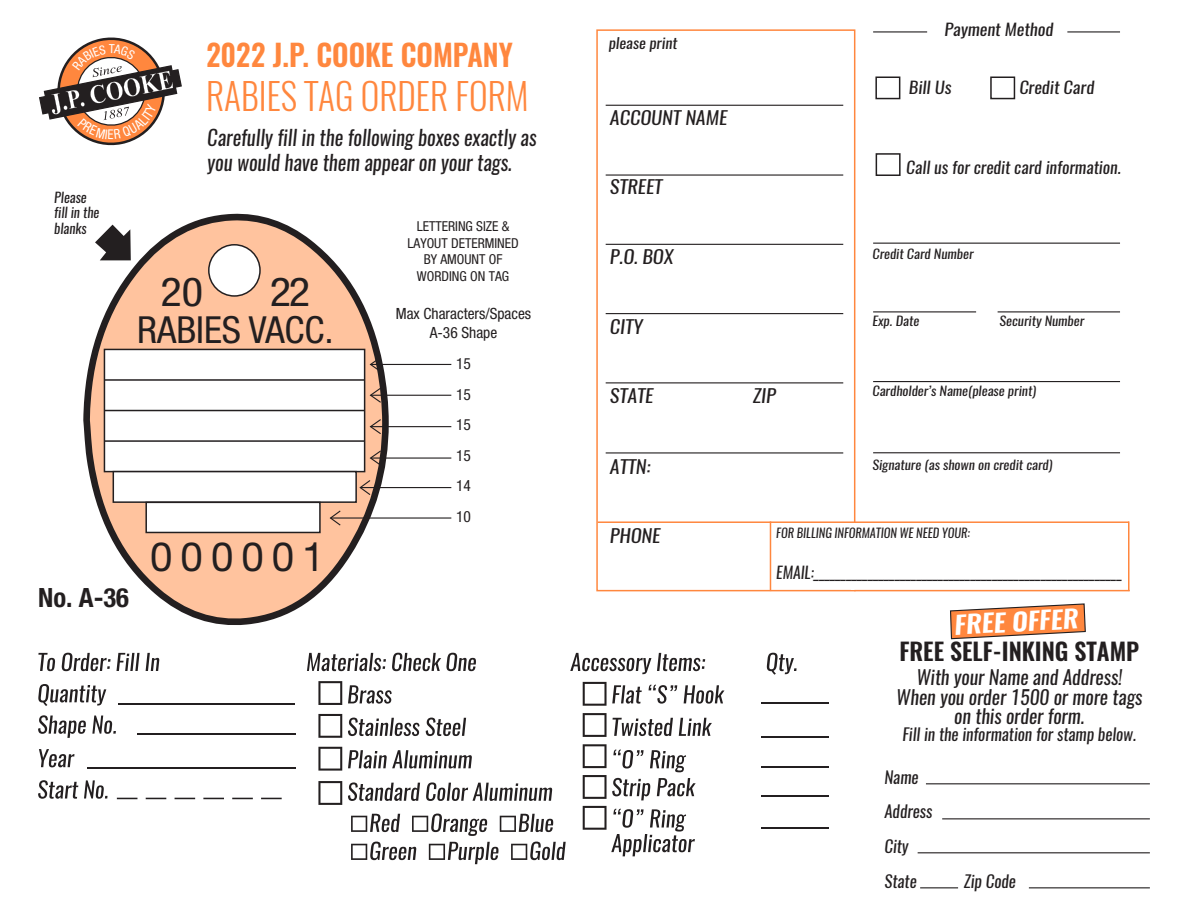
<style>
.page{position:relative;width:1188px;height:918px;background:#fff}
.page>*{position:absolute;margin:0;border:0;box-sizing:border-box;transform-origin:0 0}
.t1{font:40.35px "Helvetica Neue LT Std";color:#231f20}
.t2{font:condensed 39.9px "Helvetica Neue LT Std";color:#231f20;scale:1.11 1}
.t3{font:condensed 37.35px "Helvetica Neue LT Std";color:#231f20}
.t4{font:300 36.9px "Oswald";color:#ff873e;scale:.96 1}
.t5{font:600 29.85px "Oswald";color:#ff873e;scale:.96 1}
.t6{font:700 condensed 26.55px "Helvetica Neue LT Std";color:#231f20}
.t7{font:italic 600 24.6px "Oswald";color:#fff;scale:1.11 1}
.t8{font:600 23.85px "Oswald";color:#231f20}
.t9{font:italic 21.15px/25.3px "Oswald";color:#231f20;scale:.96 1}
.t10{font:italic 19.5px/19.5px "Oswald";color:#231f20;text-align:center}
.t11{font:italic 18.3px "Oswald";color:#231f20;scale:1.1 1}
.t12{font:italic 16.8px/34.7px "Oswald";color:#231f20}
.t13{font:italic 16.5px "Oswald";color:#231f20;scale:.96 1}
.t14{font:italic 16.5px "Oswald";color:#231f20;scale:1.05 1}
.t15{font:italic 16.5px "Oswald";color:#231f20;scale:1.1 1}
.t16{font:condensed 15.45px/30.6px "Helvetica Neue LT Std";color:#231f20;text-align:center}
.t17{font:italic 14.55px "Oswald";color:#231f20;scale:1.1 1}
.t18{font:italic 13.95px/15.5px "Oswald";color:#231f20}
.t19{font:condensed 13.65px/16.5px "Helvetica Neue LT Std";color:#231f20;text-align:center}
.t20{font:italic 12.75px "Oswald";color:#231f20;scale:1.1 1}
.t21{font:italic 12.75px "Oswald";color:#231f20;scale:.96 1}
</style>
<div class="page">
<svg style="left:950px;top:603px;width:136px;height:37px"></svg>
<hr style="left:926px;top:783px;width:224px;height:1px;background:#231f20">
<hr style="left:942px;top:818px;width:208px;height:1px;background:#231f20">
<hr style="left:918px;top:852px;width:232px;height:1px;background:#231f20">
<hr style="left:1029px;top:887px;width:121px;height:1px;background:#231f20">
<hr style="left:920px;top:887px;width:38px;height:1px;background:#231f20">
<hr style="left:761px;top:827px;width:67px;height:2px;background:#231f20">
<hr style="left:761px;top:795px;width:67px;height:2px;background:#231f20">
<hr style="left:761px;top:766px;width:67px;height:2px;background:#231f20">
<hr style="left:761px;top:736px;width:67px;height:1px;background:#231f20">
<hr style="left:761px;top:702px;width:67px;height:2px;background:#231f20">
<svg style="left:570px;top:653px;width:81px;height:21px"></svg>
<svg style="left:657px;top:653px;width:48px;height:18px"></svg>
<svg style="left:767px;top:653px;width:30px;height:22px"></svg>
<svg style="left:649px;top:685px;width:28px;height:19px"></svg>
<svg style="left:684px;top:685px;width:40px;height:19px"></svg>
<svg style="left:613px;top:718px;width:60px;height:18px"></svg>
<svg style="left:679px;top:718px;width:33px;height:18px"></svg>
<svg style="left:583px;top:682px;width:59px;height:24px"></svg>
<svg style="left:583px;top:713px;width:24px;height:24px"></svg>
<svg style="left:583px;top:744px;width:113px;height:56px"></svg>
<svg style="left:583px;top:806px;width:112px;height:50px"></svg>
<hr style="left:87px;top:767px;width:208px;height:2px;background:#231f20">
<hr style="left:137px;top:734px;width:158px;height:1px;background:#231f20">
<hr style="left:119px;top:703px;width:176px;height:2px;background:#231f20">
<svg style="left:38px;top:653px;width:17px;height:18px"></svg>
<svg style="left:62px;top:653px;width:78px;height:18px"></svg>
<svg style="left:146px;top:653px;width:13px;height:18px"></svg>
<svg style="left:38px;top:684px;width:68px;height:22px"></svg>
<svg style="left:38px;top:715px;width:48px;height:23px"></svg>
<svg style="left:92px;top:716px;width:24px;height:18px"></svg>
<svg style="left:39px;top:749px;width:36px;height:18px"></svg>
<svg style="left:38px;top:780px;width:40px;height:19px"></svg>
<svg style="left:84px;top:780px;width:24px;height:19px"></svg>
<svg style="left:117px;top:798px;width:20px;height:1px"></svg>
<svg style="left:146px;top:798px;width:20px;height:1px"></svg>
<svg style="left:175px;top:798px;width:20px;height:1px"></svg>
<svg style="left:203px;top:798px;width:21px;height:1px"></svg>
<svg style="left:232px;top:798px;width:21px;height:1px"></svg>
<svg style="left:261px;top:798px;width:21px;height:1px"></svg>
<svg style="left:307px;top:653px;width:79px;height:18px"></svg>
<svg style="left:392px;top:653px;width:84px;height:18px"></svg>
<svg style="left:348px;top:685px;width:44px;height:19px"></svg>
<svg style="left:348px;top:718px;width:71px;height:18px"></svg>
<svg style="left:426px;top:718px;width:40px;height:18px"></svg>
<svg style="left:348px;top:750px;width:124px;height:19px"></svg>
<svg style="left:348px;top:782px;width:72px;height:19px"></svg>
<svg style="left:426px;top:782px;width:126px;height:19px"></svg>
<svg style="left:318px;top:681px;width:24px;height:24px"></svg>
<svg style="left:318px;top:714px;width:24px;height:24px"></svg>
<svg style="left:318px;top:747px;width:24px;height:24px"></svg>
<svg style="left:318px;top:781px;width:24px;height:24px"></svg>
<svg style="left:351px;top:814px;width:49px;height:18px"></svg>
<svg style="left:412px;top:814px;width:75px;height:22px"></svg>
<svg style="left:500px;top:814px;width:53px;height:18px"></svg>
<svg style="left:351px;top:842px;width:65px;height:18px"></svg>
<svg style="left:429px;top:842px;width:69px;height:22px"></svg>
<svg style="left:511px;top:842px;width:55px;height:18px"></svg>
<hr style="left:873px;top:452px;width:247px;height:1px;background:#231f20">
<hr style="left:873px;top:381px;width:247px;height:1px;background:#231f20">
<hr style="left:873px;top:243px;width:247px;height:1px;background:#231f20">
<hr style="left:1067px;top:31px;width:53px;height:2px;background:#231f20">
<hr style="left:873px;top:31px;width:54px;height:2px;background:#231f20">
<hr style="left:998px;top:311px;width:122px;height:1px;background:#231f20">
<hr style="left:873px;top:311px;width:103px;height:1px;background:#231f20">
<div style="left:875px;top:77px;width:25px;height:22px;border:2px solid #231f20"></div>
<div style="left:990px;top:77px;width:25px;height:22px;border:2px solid #231f20"></div>
<div style="left:876px;top:153px;width:25px;height:23px;border:2px solid #231f20"></div>
<hr style="left:1128px;top:522px;width:2px;height:68px;background:#ff873e">
<hr style="left:606px;top:105px;width:237px;height:1px;background:#231f20">
<hr style="left:606px;top:174px;width:237px;height:2px;background:#231f20">
<hr style="left:606px;top:244px;width:237px;height:1px;background:#231f20">
<hr style="left:606px;top:313px;width:237px;height:1px;background:#231f20">
<hr style="left:606px;top:382px;width:237px;height:1px;background:#231f20">
<hr style="left:606px;top:452px;width:237px;height:2px;background:#231f20">
<div style="left:596px;top:29px;width:259px;height:562px;border:2px solid #ff873e"></div>
<hr style="left:598px;top:521px;width:531px;height:2px;background:#ff873e">
<div style="left:852px;top:523px;width:7px;height:67px;background:#fff"></div>
<hr style="left:770px;top:522px;width:1px;height:68px;background:#ff873e">
<hr style="left:855px;top:590px;width:274px;height:1px;background:#ff873e">
<hr style="left:372px;top:395px;width:79px;height:1px;background:#231f20">
<hr style="left:372px;top:364px;width:79px;height:1px;background:#231f20">
<hr style="left:372px;top:426px;width:79px;height:1px;background:#231f20">
<hr style="left:372px;top:457px;width:79px;height:2px;background:#231f20">
<hr style="left:361px;top:487px;width:90px;height:1px;background:#231f20">
<hr style="left:331px;top:517px;width:120px;height:2px;background:#231f20">
<svg style="left:83px;top:213px;width:306px;height:412px;fill:#ffc39e"></svg>
<div style="left:104px;top:349px;width:261px;height:123px;background:#fff;border:2px solid #231f20"></div>
<hr style="left:104px;top:440px;width:261px;height:2px;background:#231f20">
<hr style="left:104px;top:410px;width:261px;height:1px;background:#231f20">
<hr style="left:104px;top:379px;width:261px;height:2px;background:#231f20">
<div style="left:113px;top:471px;width:244px;height:32px;background:#fff;border:2px solid #231f20"></div>
<div style="left:145px;top:502px;width:176px;height:31px;background:#fff;border:2px solid #231f20"></div>
<svg style="left:39px;top:37px;width:143px;height:109px"></svg>
<p class="t18" style="left:54px;top:190px;width:47px">Please fill in the blanks</p>
<h3 class="t6" style="left:38px;top:581px;width:92px">No. A-36</h3>
<h3 class="t5" style="left:206px;top:34px;width:321px">2022 J.P. COOKE COMPANY</h3>
<h3 class="t4" style="left:206px;top:72px;width:337px">RABIES TAG ORDER FORM</h3>
<h3 class="t9" style="left:207px;top:124px;width:345px">Carefully fill in the following boxes exactly as you would have them appear on your tags.</h3>
<h2 class="t2" style="left:160px;top:269px;width:40px">20</h2>
<h2 class="t2" style="left:270px;top:269px;width:38px">22</h2>
<h3 class="t3" style="left:137px;top:308px;width:198px">RABIES VACC.</h3>
<h1 class="t1" style="left:150px;top:532px;width:176px">0 0 0 0 0 1</h1>
<p class="t19" style="left:407px;top:218px;width:113px">LETTERING SIZE &amp;<br>LAYOUT DETERMINED<br>BY AMOUNT OF<br>WORDING ON TAG</p>
<p class="t16" style="left:396px;top:304px;width:137px;line-height:18.6px">Max Characters/Spaces<br>A-36 Shape</p>
<p class="t16" style="left:456px;top:348px;width:16px;text-align:justify">15<br>15<br>15<br>15<br>14<br>10</p>
<p class="t17" style="left:609px;top:33px;width:64px">please print</p>
<h3 class="t11" style="left:610px;top:105px;width:108px">ACCOUNT NAME</h3>
<h3 class="t11" style="left:610px;top:174px;width:49px">STREET</h3>
<h3 class="t11" style="left:610px;top:244px;width:59px">P.O. BOX</h3>
<h3 class="t11" style="left:610px;top:314px;width:31px">CITY</h3>
<h3 class="t11" style="left:610px;top:383px;width:41px">STATE</h3>
<h3 class="t11" style="left:610px;top:454px;width:38px">ATTN:</h3>
<h3 class="t11" style="left:610px;top:523px;width:47px">PHONE</h3>
<p class="t15" style="left:944px;top:18px;width:101px">Payment Method</p>
<p class="t15" style="left:909px;top:76px;width:40px">Bill Us</p>
<p class="t15" style="left:1019px;top:76px;width:70px">Credit Card</p>
<p class="t14" style="left:906px;top:156px;width:206px">Call us for credit card information.</p>
<h3 class="t11" style="left:753px;top:383px;width:22px">ZIP</h3>
<p class="t20" style="left:872px;top:245px;width:93px">Credit Card Number</p>
<p class="t20" style="left:872px;top:313px;width:44px">Exp. Date</p>
<p class="t20" style="left:1000px;top:313px;width:78px">Security Number</p>
<p class="t20" style="left:872px;top:382px;width:150px">Cardholder’s Name(please print)</p>
<p class="t20" style="left:872px;top:456px;width:165px">Signature (as shown on credit card)</p>
<p class="t21" style="left:776px;top:524px;width:203px">FOR BILLING INFORMATION WE NEED YOUR:</p>
<p class="t13" style="left:776px;top:561px;width:362px">EMAIL:_________________________________________________________</p>
<h3 class="t7" style="left:954px;top:608px;width:113px;rotate:-3deg">FREE OFFER</h3>
<h3 class="t8" style="left:899px;top:635px;width:241px">FREE SELF-INKING STAMP</h3>
<h3 class="t10" style="left:896px;top:667px;width:248px">With your Name and Address!<br>When you order 1500 or more tags on this order form.</h3>
<h3 class="t12" style="left:902px;top:717px;width:235px">Fill in the information for stamp below.</h3>
<h3 class="t12" style="left:884px;top:760px;width:49px">Name<br>Address<br>City<br>State</h3>
<h3 class="t12" style="left:964px;top:864px;width:54px">Zip Code</h3>
</div>
